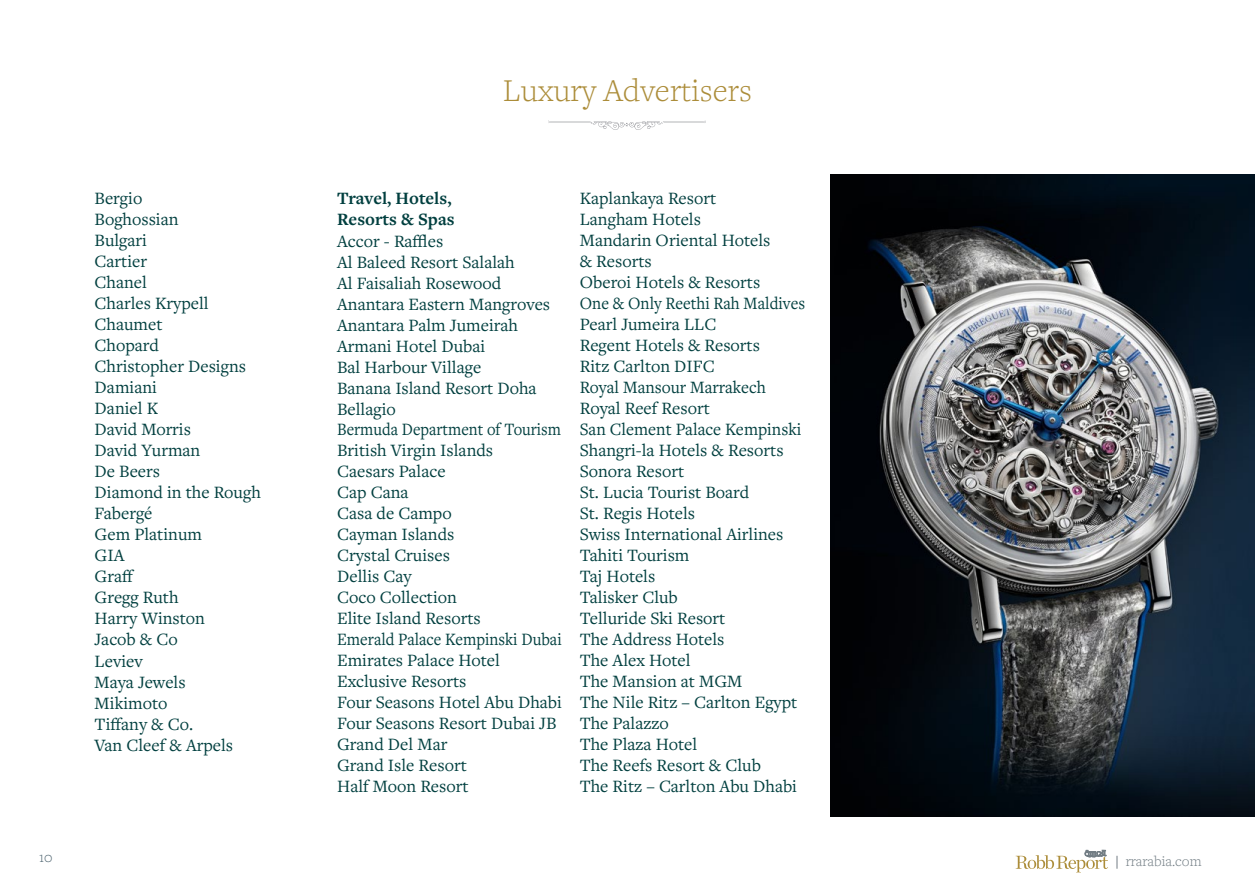
<style>
.page{position:relative;width:1255px;height:893px;background:#fff}
.page>*{position:absolute;margin:0;border:0;box-sizing:border-box;transform-origin:0 0}
.t1{font:300 33px "Freight Text Pro";color:#ac8d3a}
.t2{font:18px/21px "Freight Text Pro";color:#003f3f}
.t3{font:700 18px/21px "Freight Text Pro";color:#003f3f}
.t4{font:300 15px "Freight Text Pro";color:#727d84}
.t5{font:300 15px "Freight Text Pro";color:#4e6470}
</style>
<div class="page">
<svg style="left:548px;top:121px;width:157px;height:9px"></svg>
<img style="left:830px;top:174px;width:424px;height:642px">
<svg style="left:1015px;top:850px;width:93px;height:22px"></svg>
<svg style="left:1116px;top:856px;width:1px;height:13px"></svg>
<p class="t5" style="left:39px;top:847px;width:15px">10</p>
<h1 class="t1" style="left:503px;top:69px;width:250px">Luxury Advertisers</h1>
<p class="t2" style="left:95px;top:187px;width:168px">Bergio<br>Boghossian<br>Bulgari<br>Cartier<br>Chanel<br>Charles Krypell<br>Chaumet<br>Chopard<br>Christopher Designs<br>Damiani<br>Daniel K<br>David Morris<br>David Yurman<br>De Beers<br>Diamond in the Rough<br>Fabergé<br>Gem Platinum<br>GIA<br>Graff<br>Gregg Ruth<br>Harry Winston<br>Jacob &amp; Co<br>Leviev<br>Maya Jewels<br>Mikimoto<br>Tiffany &amp; Co.<br>Van Cleef &amp; Arpels</p>
<p class="t3" style="left:337px;top:188px;width:119px">Travel, Hotels,<br>Resorts &amp; Spas</p>
<p class="t2" style="left:337px;top:230px;width:226px">Accor - Raffles<br>Al Baleed Resort Salalah<br>Al Faisaliah Rosewood<br>Anantara Eastern Mangroves<br>Anantara Palm Jumeirah<br>Armani Hotel Dubai<br>Bal Harbour Village<br>Banana Island Resort Doha<br>Bellagio<br>Bermuda Department of Tourism<br>British Virgin Islands<br>Caesars Palace<br>Cap Cana<br>Casa de Campo<br>Cayman Islands<br>Crystal Cruises<br>Dellis Cay<br>Coco Collection<br>Elite Island Resorts<br>Emerald Palace Kempinski Dubai<br>Emirates Palace Hotel<br>Exclusive Resorts<br>Four Seasons Hotel Abu Dhabi<br>Four Seasons Resort Dubai JB<br>Grand Del Mar<br>Grand Isle Resort<br>Half Moon Resort</p>
<p class="t2" style="left:579px;top:187px;width:227px">Kaplankaya Resort<br>Langham Hotels<br>Mandarin Oriental Hotels<br>&amp; Resorts<br>Oberoi Hotels &amp; Resorts<br>One &amp; Only Reethi Rah Maldives<br>Pearl Jumeira LLC<br>Regent Hotels &amp; Resorts<br>Ritz Carlton DIFC<br>Royal Mansour Marrakech<br>Royal Reef Resort<br>San Clement Palace Kempinski<br>Shangri l a- Hotels &amp; Resorts<br>Sonora Resort<br>St. Lucia Tourist Board<br>St. Regis Hotels<br>Swiss International Airlines<br>Tahiti Tourism<br>Taj Hotels<br>Talisker Club<br>Telluride Ski Resort<br>The Address Hotels<br>The Alex Hotel<br>The Mansion at MGM<br>The Nile Ritz – Carlton Egypt<br>The Palazzo<br>The Plaza Hotel<br>The Reefs Resort &amp; Club<br>The Ritz – Carlton Abu Dhabi</p>
<p class="t4" style="left:1125px;top:851px;width:77px">rrarabia.com</p>
</div>
